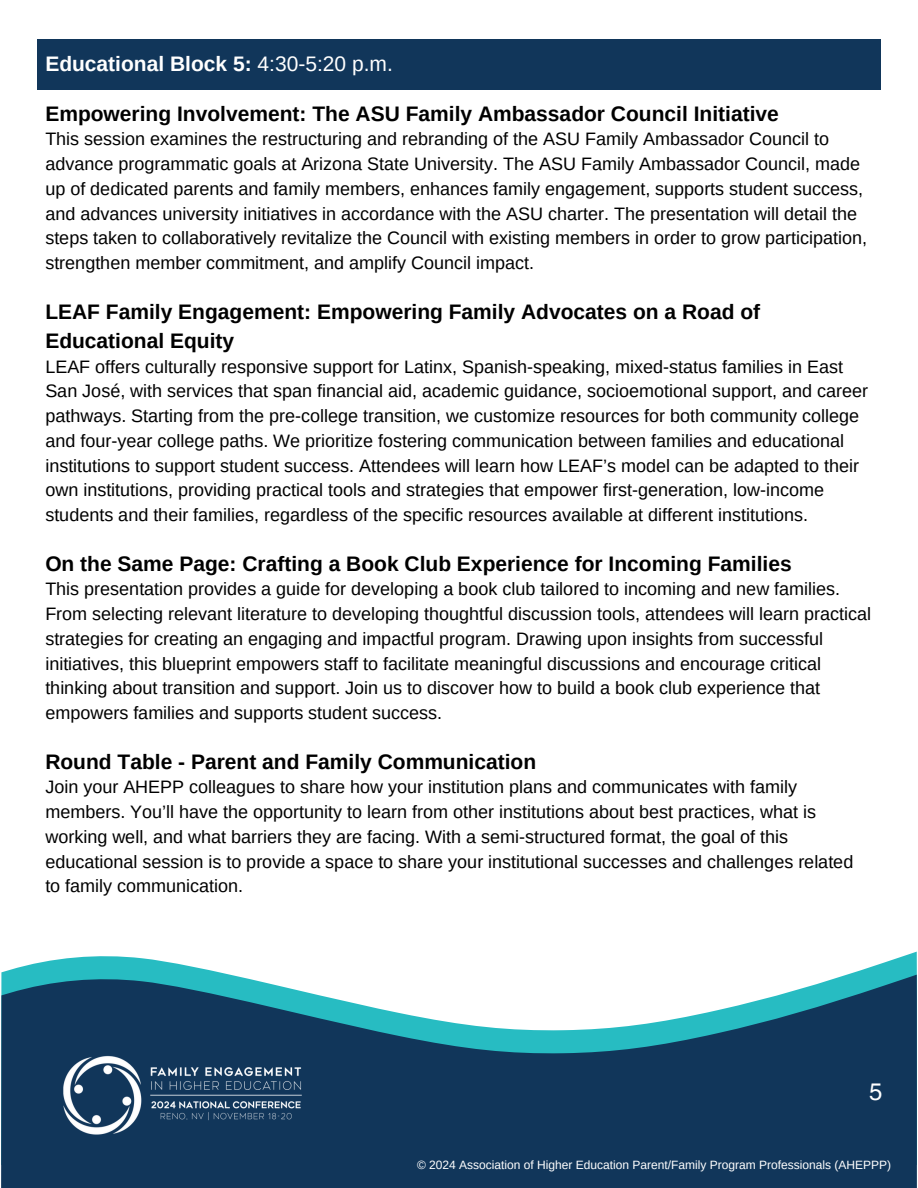
<style>
.page{position:relative;width:918px;height:1188px;background:#fff}
.page>*{position:absolute;margin:0;border:0;box-sizing:border-box;transform-origin:0 0}
.t1{font:24px "Helvetica LT Pro";color:#fff}
.t2{font:700 21px/29.2px "Arimo";color:#000}
.t3{font:700 21px "Arimo";color:#fff}
.t4{font:18px/24.8px "Arimo";color:#000}
.t5{font:12px "Arimo";color:#fff}
.s1{font-weight:400}
</style>
<div class="page">
<svg style="left:1px;top:952px;width:916px;height:23px"></svg>
<svg style="left:1px;top:975px;width:916px;height:213px;background:#305c78"></svg>
<img style="left:58px;top:1050px;width:250px;height:92px">
<div style="left:37px;top:40px;width:844px;height:49px;background:#11365a"></div>
<p class="t3" style="left:45px;top:52px;width:349px">Educational Block 5: <span class="s1">4:30-5:20 p.m.</span></p>
<p class="t2" style="left:45px;top:99px;width:735px">Empowering Involvement: The ASU Family Ambassador Council Initiative</p>
<p class="t4" style="left:45px;top:127px;width:823px">This session examines the restructuring and rebranding of the ASU Family Ambassador Council to advance programmatic goals at Arizona State University. The ASU Family Ambassador Council, made up of dedicated parents and family members, enhances family engagement, supports student success, and advances university initiatives in accordance with the ASU charter. The presentation will detail the steps taken to collaboratively revitalize the Council with existing members in order to grow participation, strengthen member commitment, and amplify Council impact.</p>
<p class="t2" style="left:45px;top:297px;width:716px">LEAF Family Engagement: Empowering Family Advocates on a Road of<br>Educational Equity</p>
<p class="t4" style="left:45px;top:354px;width:824px">LEAF offers culturally responsive support for Latinx, Spanish-speaking, mixed-status families in East San José, with services that span financial aid, academic guidance, socioemotional support, and career pathways. Starting from the pre-college transition, we customize resources for both community college and four-year college paths. We prioritize fostering communication between families and educational institutions to support student success. Attendees will learn how LEAF’s model can be adapted to their own institutions, providing practical tools and strategies that empower first-generation, low-income students and their families, regardless of the specific resources available at different institutions.</p>
<p class="t2" style="left:45px;top:549px;width:748px">On the Same Page: Crafting a Book Club Experience for Incoming Families</p>
<p class="t4" style="left:45px;top:577px;width:827px">This presentation provides a guide for developing a book club tailored to incoming and new families.<br>From selecting relevant literature to developing thoughtful discussion tools, attendees will learn practical strategies for creating an engaging and impactful program. Drawing upon insights from successful initiatives, this blueprint empowers staff to facilitate meaningful discussions and encourage critical thinking about transition and support. Join us to discover how to build a book club experience that empowers families and supports student success.</p>
<p class="t2" style="left:45px;top:747px;width:492px">Round Table - Parent and Family Communication</p>
<p class="t4" style="left:45px;top:775px;width:810px">Join your AHEPP colleagues to share how your institution plans and communicates with family members. You’ll have the opportunity to learn from other institutions about best practices, what is working well, and what barriers they are facing. With a semi-structured format, the goal of this educational session is to provide a space to share your institutional successes and challenges related to family communication.</p>
<p class="t1" style="left:869px;top:1083px;width:15px">5</p>
<p class="t5" style="left:417px;top:1158px;width:476px">© 2024 Association of Higher Education Parent/Family Program Professionals (AHEPPP)</p>
</div>
